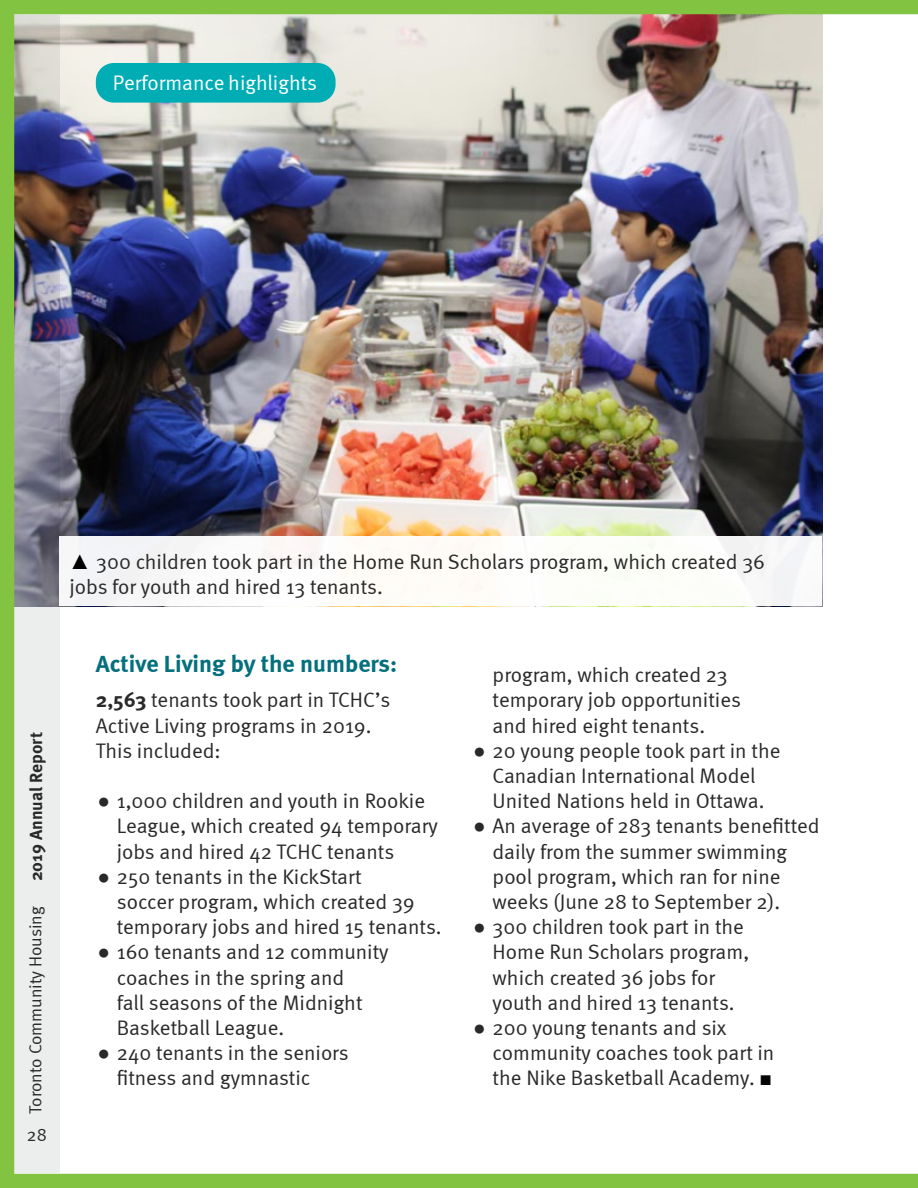
<style>
.page{position:relative;width:918px;height:1188px;background:#fff}
.page>*{position:absolute;margin:0;border:0;box-sizing:border-box;transform-origin:0 0}
.t1{font:700 24px "Meta";color:#05707d}
.t2{font:21px/25.2px "Meta Normal";color:#292929}
.t3{font:21px "Meta Normal";color:#fff}
.t4{font:18px "Meta Normal";color:#292929}
.t5{font:17.4px "Meta Normal";color:#292829}
.t6{font:700 17.4px "Meta Pro";color:#292829}
.s1{font-family:"Arial";color:#000}
.s2{font-family:"Meta";font-weight:700}
.s3{font-family:"Arial"}
.s4{font-family:"Arial";font-weight:900;color:#050505}
</style>
<div class="page">
<img style="left:0;top:0;width:918px;height:1188px">
<p class="t3" style="left:113px;top:71px;width:206px">Performance highlights</p>
<p class="t6" style="left:23px;top:881px;width:151px;rotate:-90deg">2019 Annual Report</p>
<p class="t5" style="left:25px;top:1114px;width:209px;rotate:-90deg">Toronto Community Housing</p>
<p class="t4" style="left:27px;top:1125px;width:21px">28</p>
<p class="t2" style="left:70px;top:548px;width:697px"><span class="s1">▲</span> 300 children took part in the Home Run Scholars program, which created 36 jobs for youth and hired 13 tenants.</p>
<h4 class="t1" style="left:96px;top:649px;width:303px">Active Living by the numbers:</h4>
<p class="t2" style="left:96px;top:687px;width:296px"><span class="s2">2,563</span> tenants took part in TCHC’s<br>Active Living programs in 2019.<br>This included:</p>
<p class="t2" style="left:117px;top:788px;width:323px;text-indent:-20px"><span class="s3">●</span> 1,000 children and youth in Rookie<br>League, which created 94 temporary jobs and hired 42 TCHC tenants</p>
<p class="t2" style="left:117px;top:864px;width:326px;text-indent:-20px"><span class="s3">●</span> 250 tenants in the KickStart<br>soccer program, which created 39 temporary jobs and hired 15 tenants.</p>
<p class="t2" style="left:117px;top:939px;width:273px;text-indent:-20px"><span class="s3">●</span> 160 tenants and 12 community coaches in the spring and<br>fall seasons of the Midnight<br>Basketball League.</p>
<p class="t2" style="left:117px;top:1040px;width:233px;text-indent:-20px"><span class="s3">●</span> 240 tenants in the seniors fitness and gymnastic</p>
<p class="t2" style="left:493px;top:662px;width:250px">program, which created 23 temporary job opportunities and hired eight tenants.</p>
<p class="t2" style="left:473px;top:738px;width:309px;text-align:center"><span class="s3">●</span> 20 young people took part in the<br>Canadian International Model<br>United Nations held in Ottawa.</p>
<p class="t2" style="left:493px;top:813px;width:329px;text-indent:-20px"><span class="s3">●</span> An average of 283 tenants benefitted daily from the summer swimming pool program, which ran for nine weeks (June 28 to September 2).</p>
<p class="t2" style="left:493px;top:914px;width:258px;text-indent:-20px"><span class="s3">●</span> 300 children took part in the<br>Home Run Scholars program, which created 36 jobs for youth and hired 13 tenants.</p>
<p class="t2" style="left:493px;top:1015px;width:283px;text-indent:-20px"><span class="s3">●</span> 200 young tenants and six community coaches took part in the Nike Basketball Academy. <span class="s4">■</span></p>
</div>
